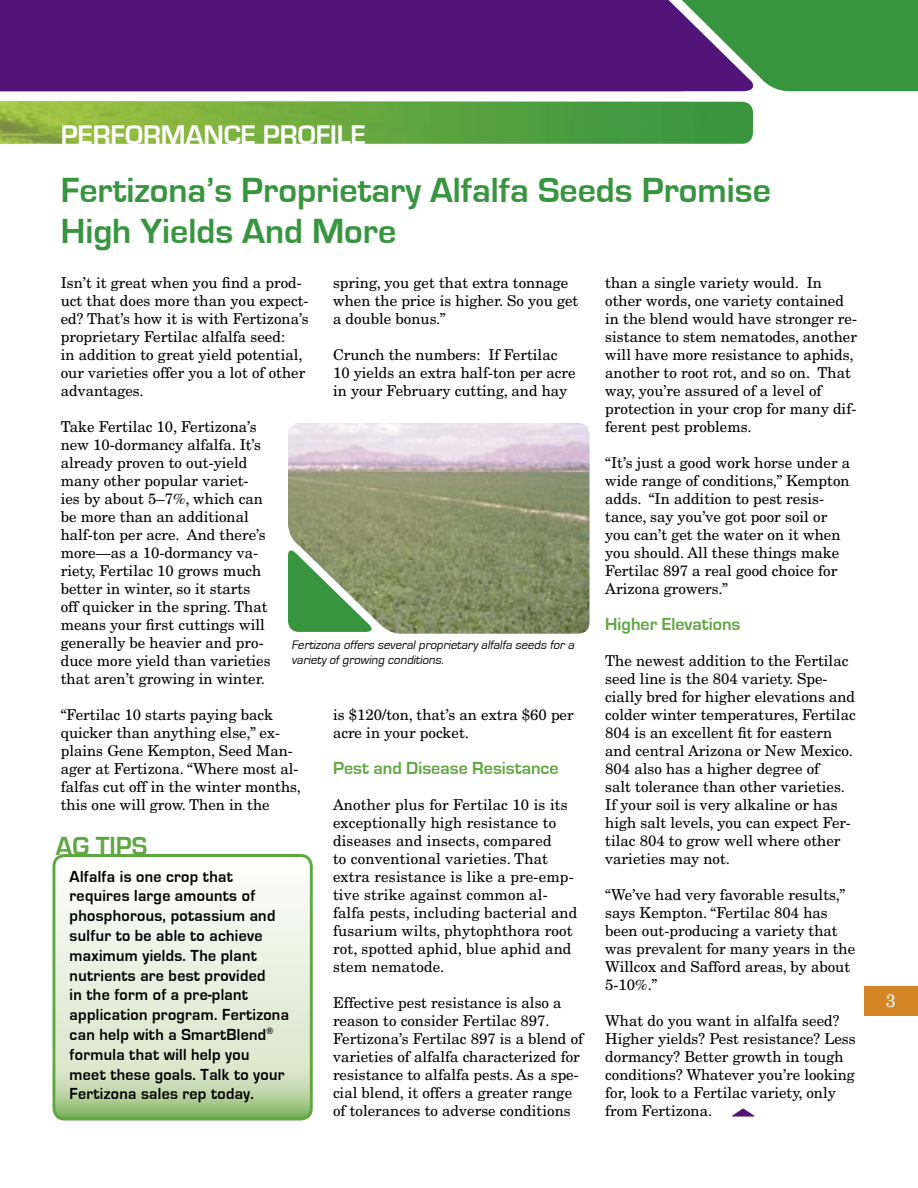
<style>
.page{position:relative;width:918px;height:1188px;background:#fff}
.page>*{position:absolute;margin:0;border:0;box-sizing:border-box;transform-origin:0 0}
.Body_Copy{font:700 36px/40.5px "Eurostile";color:#38953f}
.t1{font:700 27.75px "Eurostile";color:#fff}
.Body_Copy-2{font:700 27px "Eurostile";color:#5fa841;scale:.96 1}
.SubSubHead{font:700 18px "Eurostile";color:#5fa841}
.Body_Copy-3{font:18px "New Century Schlbk";color:#fff}
.Tip_Paragraph{font:700 16.5px/19.8px "Eurostile";letter-spacing:.02em;color:#000;scale:.96 1}
.Body_Copy-4{font:15px/18px "New Century Schlbk";color:#000}
.Tip_Paragraph-2{font:italic 12.75px/15px "Eurostile";color:#000}
</style>
<div class="page">
<div style="left:637px;top:0;width:281px;height:92px;background:#38953f"></div>
<div style="left:0;top:0;width:758px;height:91px;background:#511478"></div>
<img style="left:0;top:101px;width:753px;height:43px">
<img style="left:288px;top:423px;width:302px;height:211px">
<svg style="left:288px;top:546px;width:89px;height:86px;background:#70a166"></svg>
<svg style="left:52px;top:854px;width:261px;height:265px"></svg>
<div style="left:864px;top:986px;width:54px;height:30px;background:#d48625"></div>
<svg style="left:732px;top:1108px;width:23px;height:9px"></svg>
<p class="t1" style="left:61px;top:120px;width:307px">PERFORMANCE PROFILE</p>
<p class="Body_Copy" style="left:61px;top:171px;width:712px">Fertizona’s Proprietary Alfalfa Seeds Promise<br>High Yields And More</p>
<p class="Body_Copy-4" style="left:61px;top:274px;width:249px">Isn’t it great when you find a prod&shy;uct that does more than you expect&shy;ed? That’s how it is with Fertizona’s proprietary Fertilac alfalfa seed:<br>in addition to great yield potential, our varieties offer you a lot of other advantages.</p>
<p class="Body_Copy-4" style="left:61px;top:418px;width:212px">Take Fertilac 10, Fertizona’s new 10-dormancy alfalfa. It’s already proven to out-yield many other popular variet&shy;ies by about 5–7%, which can be more than an additional half-ton per acre. And there’s more—as a 10-dormancy va&shy;riety, Fertilac 10 grows much better in winter, so it starts off quicker in the spring. That means your first cuttings will generally be heavier and pro&shy;duce more yield than varieties that aren’t growing in winter.</p>
<p class="Body_Copy-4" style="left:61px;top:706px;width:242px">“Fertilac 10 starts paying back quicker than anything else,” ex&shy;plains Gene Kempton, Seed Man&shy;ager at Fertizona. “Where most al&shy;falfas cut off in the winter months, this one will grow. Then in the</p>
<p class="Body_Copy-4" style="left:333px;top:274px;width:247px">spring, you get that extra tonnage when the price is higher. So you get a double bonus.”</p>
<p class="Body_Copy-4" style="left:333px;top:346px;width:244px">Crunch the numbers: If Fertilac<br>10 yields an extra half-ton per acre in your February cutting, and hay</p>
<p class="Body_Copy-4" style="left:605px;top:274px;width:253px">than a single variety would. In other words, one variety contained in the blend would have stronger re&shy;sistance to stem nematodes, another will have more resistance to aphids, another to root rot, and so on. That way, you’re assured of a level of protection in your crop for many dif&shy;ferent pest problems.</p>
<p class="Body_Copy-4" style="left:605px;top:454px;width:246px">“It’s just a good work horse under a wide range of conditions,” Kempton adds. “In addition to pest resis&shy;tance, say you’ve got poor soil or you can’t get the water on it when you should. All these things make<br>Fertilac 897 a real good choice for<br>Arizona growers.”</p>
<p class="SubSubHead" style="left:605px;top:614px;width:137px">Higher Elevations</p>
<p class="Body_Copy-4" style="left:605px;top:652px;width:252px">The newest addition to the Fertilac seed line is the 804 variety. Spe&shy;cially bred for higher elevations and colder winter temperatures, Fertilac 804 is an excellent fit for eastern and central Arizona or New Mexico.<br>804 also has a higher degree of<br>salt tolerance than other varieties.<br>If your soil is very alkaline or has high salt levels, you can expect Fer&shy;tilac 804 to grow well where other varieties may not.</p>
<p class="Body_Copy-4" style="left:605px;top:886px;width:252px">“We’ve had very favorable results,” says Kempton. “Fertilac 804 has been out-producing a variety that was prevalent for many years in the<br>Willcox and Safford areas, by about<br>5-10%.”</p>
<p class="Body_Copy-4" style="left:605px;top:1012px;width:252px">What do you want in alfalfa seed?<br>Higher yields? Pest resistance? Less dormancy? Better growth in tough conditions? Whatever you’re looking for, look to a Fertilac variety, only from Fertizona.</p>
<p class="Tip_Paragraph-2" style="left:291px;top:637px;width:287px">Fertizona offers severalproprietary alfalfa seeds for a variety ofgrowing conditions.</p>
<p class="Body_Copy-4" style="left:333px;top:706px;width:242px">is $120/ton, that’s an extra $60 per acre in your pocket.</p>
<p class="SubSubHead" style="left:333px;top:758px;width:227px">Pest and Disease Resistance</p>
<p class="Body_Copy-4" style="left:333px;top:796px;width:246px">Another plus for Fertilac 10 is its exceptionally high resistance to diseases and insects, compared<br>to conventional varieties. That extra resistance is like a pre-emp&shy;tive strike against common al&shy;falfa pests, including bacterial and fusarium wilts, phytophthora root rot, spotted aphid, blue aphid and stem nematode.</p>
<p class="Body_Copy-4" style="left:333px;top:994px;width:252px">Effective pest resistance is also a reason to consider Fertilac 897.<br>Fertizona’s Fertilac 897 is a blend of varieties of alfalfa characterized for resistance to alfalfa pests. As a spe&shy;cial blend, it offers a greater range of tolerances to adverse conditions</p>
<p class="Body_Copy-2" style="left:56px;top:831px;width:97px">AG TIPS</p>
<p class="Tip_Paragraph" style="left:70px;top:866px;width:230px">Alfalfa is one crop that requires large amounts of phosphorous, potassium and sulfur to be able to achieve maximum yields. The plant nutrients are best provided<br>in the form of a pre-plant application program. Fertizona can help with a SmartBlend<sup>® </sup>formula that will help you meet these goals. Talk to your<br>Fertizona sales rep today.</p>
<p class="Body_Copy-3" style="left:886px;top:990px;width:12px">3</p>
</div>
